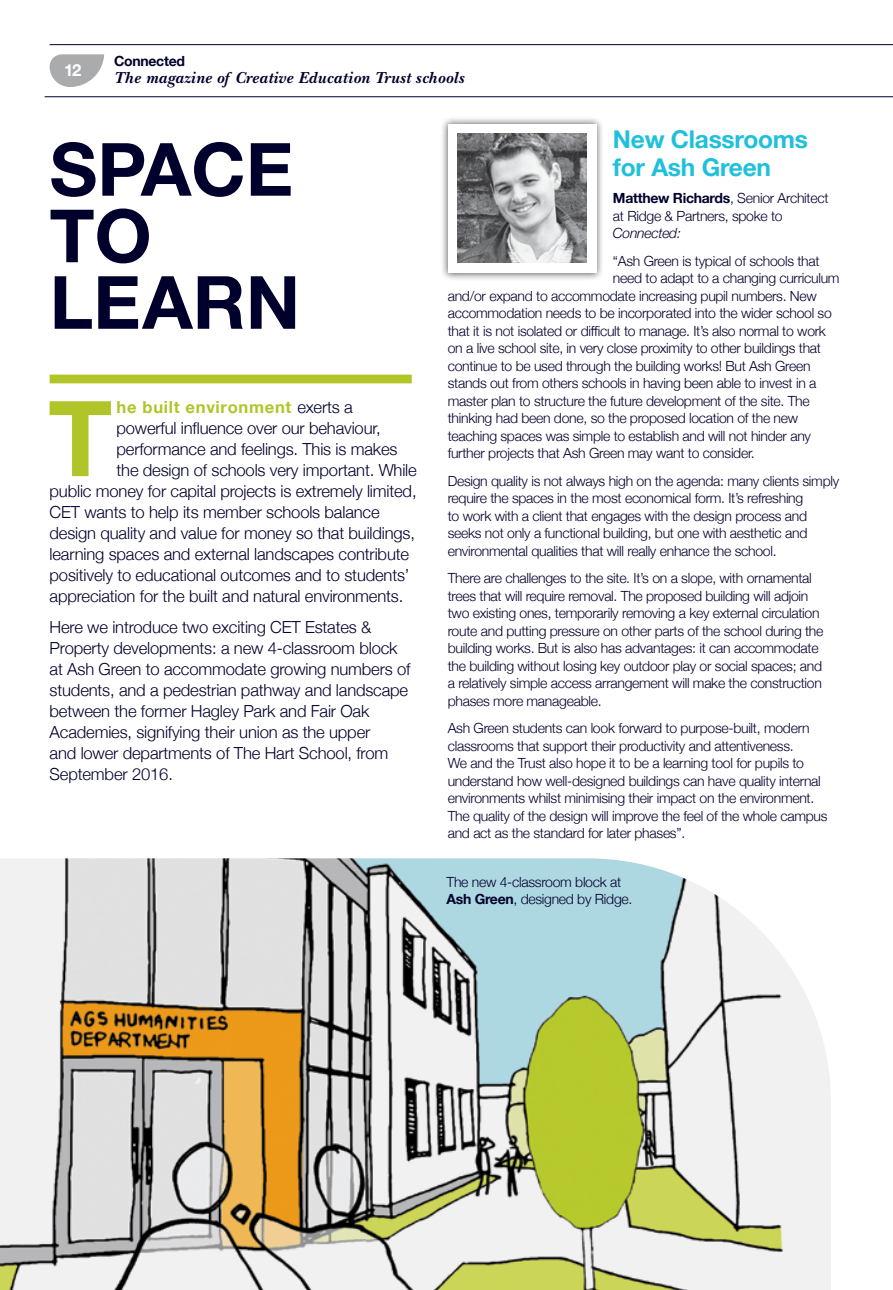
<style>
.page{position:relative;width:893px;height:1290px;background:#fff}
.page>*{position:absolute;margin:0;border:0;box-sizing:border-box;transform-origin:0 0}
.t1{font:700 104.83px "Helvetica Neue";color:#b1c529}
.t2{font:700 73.5px/66.5px "Helvetica Neue";color:#00002d}
.t3{font:700 24.5px/28px "Helvetica Neue";letter-spacing:-.01em;color:#1fc0db}
.t4{font:300 16.62px/21px "Helvetica Neue";letter-spacing:-.01em;color:#00002d}
.t5{font:italic 700 16.62px "New Baskerville";letter-spacing:.025em;color:#00002d}
.t6{font:700 16.62px "Helvetica Neue";letter-spacing:.04em;color:#b1c529}
.t7{font:700 16.62px "Helvetica Neue";color:#fff}
.t8{font:300 14px/17.5px "Helvetica Neue";letter-spacing:-.02em;color:#00002d}
.t9{font:italic 300 14px "Helvetica Neue";letter-spacing:-.02em;color:#00002d}
.t10{font:700 14px "Helvetica Neue";letter-spacing:-.02em;color:#00002d}
.s1{font-weight:300;color:#00002d}
.s2{font-weight:700}
</style>
<div class="page">
<svg style="left:50px;top:54px;width:54px;height:33px"></svg>
<hr style="left:50px;top:44px;width:843px;height:1px;background:#00002d">
<div style="left:50px;top:375px;width:362px;height:8px;background:#b1c529"></div>
<div style="left:440px;top:116px;width:164px;height:165px;background:#000;opacity:.65"></div>
<div style="left:448px;top:124px;width:149px;height:149px;background:#fff"></div>
<img style="left:458px;top:134px;width:129px;height:129px">
<img style="left:0;top:858px;width:831px;height:432px">
<hr style="left:45px;top:96px;width:848px;height:1px;background:#00002d">
<p class="t7" style="left:64px;top:57px;width:19px">12</p>
<p class="t10" style="left:114px;top:50px;width:72px">Connected</p>
<p class="t5" style="left:114px;top:68px;width:351px">The magazine of Creative Education Trust schools</p>
<h2 class="t2" style="left:50px;top:138px;width:252px">SPACE<br>TO<br>LEARN</h2>
<h1 class="t1" style="left:48px;top:356px;width:66px">T</h1>
<p class="t6" style="left:117px;top:394px;width:238px">he built environment <span class="s1">exerts a</span></p>
<p class="t4" style="left:117px;top:416px;width:266px">powerful influence over our behaviour,</p>
<p class="t4" style="left:117px;top:437px;width:282px">performance and feelings. This is makes</p>
<p class="t4" style="left:117px;top:458px;width:302px">the design of schools very important. While</p>
<p class="t4" style="left:50px;top:479px;width:368px">public money for capital projects is extremely limited,</p>
<p class="t4" style="left:50px;top:500px;width:332px">CET wants to help its member schools balance</p>
<p class="t4" style="left:50px;top:521px;width:367px">design quality and value for money so that buildings,</p>
<p class="t4" style="left:50px;top:542px;width:361px">learning spaces and external landscapes contribute</p>
<p class="t4" style="left:50px;top:563px;width:361px">positively to educational outcomes and to students’</p>
<p class="t4" style="left:50px;top:584px;width:355px">appreciation for the built and natural environments.</p>
<p class="t4" style="left:50px;top:615px;width:362px">Here we introduce two exciting CET Estates &amp; Property developments: a new 4-classroom block at Ash Green to accommodate growing numbers of students, and a pedestrian pathway and landscape between the former Hagley Park and Fair Oak Academies, signifying their union as the upper<br>and lower departments of The Hart School, from September 2016.</p>
<h3 class="t3" style="left:613px;top:126px;width:197px">New Classrooms for Ash Green</h3>
<p class="t8" style="left:613px;top:189px;width:217px"><span class="s2">Matthew Richards</span>, Senior Architect at Ridge &amp; Partners, spoke to</p>
<p class="t9" style="left:613px;top:222px;width:70px">Connected:</p>
<p class="t8" style="left:613px;top:251px;width:208px">“Ash Green is typical of schools that</p>
<p class="t8" style="left:613px;top:268px;width:228px">need to adapt to a changing curriculum</p>
<p class="t8" style="left:448px;top:286px;width:371px">and/or expand to accommodate increasing pupil numbers. New</p>
<p class="t8" style="left:448px;top:303px;width:386px">accommodation needs to be incorporated into the wider school so</p>
<p class="t8" style="left:448px;top:321px;width:380px">that it is not isolated or difficult to manage. It’s also normal to work</p>
<p class="t8" style="left:448px;top:338px;width:375px">on a live school site, in very close proximity to other buildings that</p>
<p class="t8" style="left:448px;top:356px;width:364px">continue to be used through the building works! But Ash Green</p>
<p class="t8" style="left:448px;top:373px;width:370px">stands out from others schools in having been able to invest in a</p>
<p class="t8" style="left:448px;top:391px;width:363px">master plan to structure the future development of the site. The</p>
<p class="t8" style="left:448px;top:408px;width:352px">thinking had been done, so the proposed location of the new</p>
<p class="t8" style="left:448px;top:426px;width:365px">teaching spaces was simple to establish and will not hinder any</p>
<p class="t8" style="left:448px;top:443px;width:309px">further projects that Ash Green may want to consider.</p>
<p class="t8" style="left:448px;top:471px;width:393px">Design quality is not always high on the agenda: many clients simply require the spaces in the most economical form. It’s refreshing<br>to work with a client that engages with the design process and seeks not only a functional building, but one with aesthetic and environmental qualities that will really enhance the school.</p>
<p class="t8" style="left:448px;top:568px;width:377px">There are challenges to the site. It’s on a slope, with ornamental trees that will require removal. The proposed building will adjoin two existing ones, temporarily removing a key external circulation route and putting pressure on other parts of the school during the building works. But is also has advantages: it can accommodate the building without losing key outdoor play or social spaces; and a relatively simple access arrangement will make the construction phases more manageable.</p>
<p class="t8" style="left:448px;top:718px;width:381px">Ash Green students can look forward to purpose-built, modern classrooms that support their productivity and attentiveness.<br>We and the Trust also hope it to be a learning tool for pupils to understand how well-designed buildings can have quality internal environments whilst minimising their impact on the environment.<br>The quality of the design will improve the feel of the whole campus and act as the standard for later phases”.</p>
<p class="t8" style="left:446px;top:872px;width:187px">The new 4-classroom block at<br><span class="s2">Ash Green</span>, designed by Ridge.</p>
</div>
